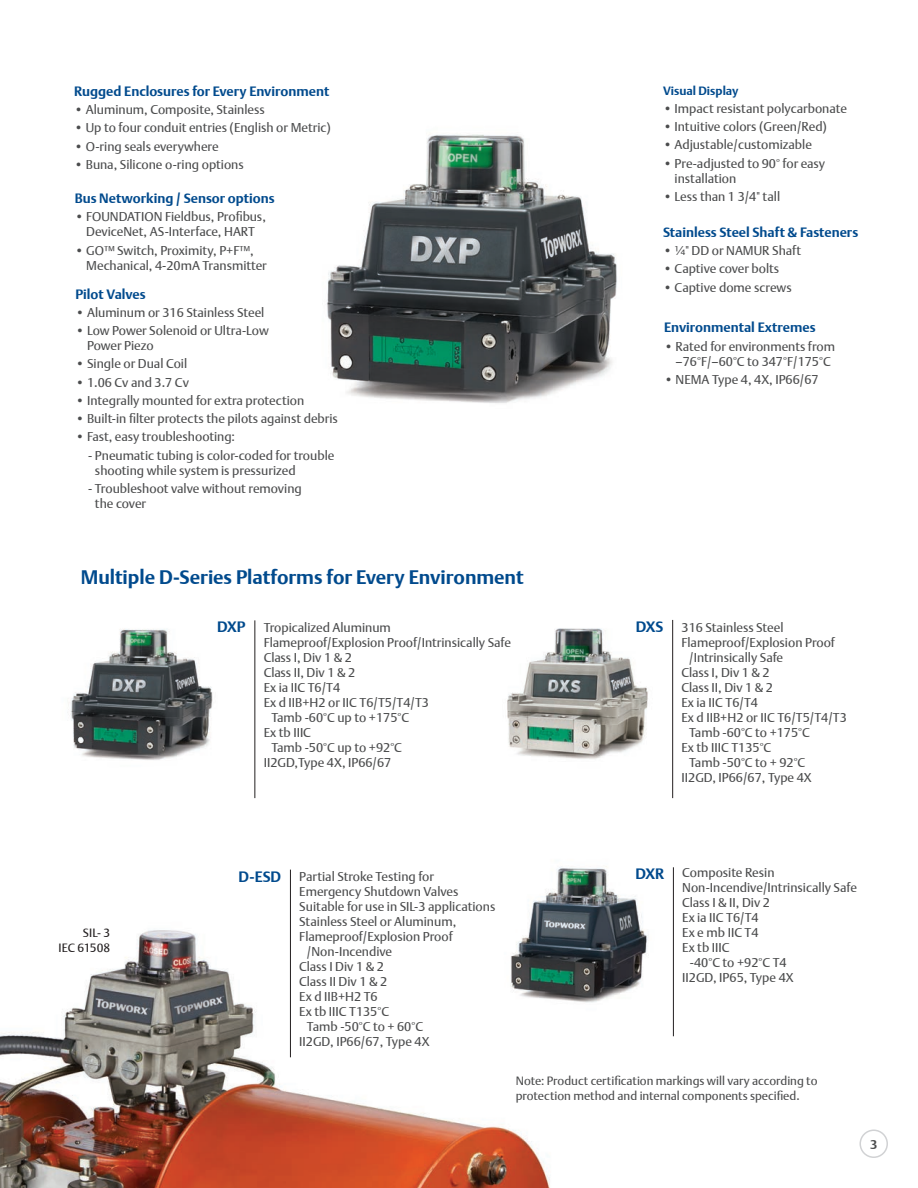
<style>
.page{position:relative;width:918px;height:1188px;background:#fff}
.page>*{position:absolute;margin:0;border:0;box-sizing:border-box;transform-origin:0 0}
.t1{font:700 19.5px "DTL Argo T";letter-spacing:-.005em;color:#004a8d}
.t2{font:700 15px "DTL Argo T";color:#004a8d}
.t3{font:700 13.5px "DTL Argo T";color:#004a8d}
.t4{font:12.75px/15px "DTL Argo T";color:#4b4c4d}
.t5{font:700 12.75px "DTL Argo T";color:#4b4c4d}
.t6{font:12px/15px "DTL Argo T";color:#4b4c4d}
.t7{font:700 12px "DTL Argo T";color:#004a8d}
.t8{font:12px "DTL Argo T";letter-spacing:.01em;color:#231f20}
</style>
<div class="page">
<img style="left:0;top:869px;width:550px;height:319px">
<img style="left:460px;top:866px;width:214px;height:175px">
<img style="left:326px;top:134px;width:291px;height:269px">
<hr style="left:673px;top:867px;width:1px;height:169px;background:#231f20">
<img style="left:68px;top:620px;width:187px;height:179px">
<hr style="left:255px;top:620px;width:1px;height:178px;background:#231f20">
<img style="left:507px;top:628px;width:141px;height:131px">
<hr style="left:672px;top:620px;width:1px;height:178px;background:#231f20">
<hr style="left:290px;top:870px;width:1px;height:187px;background:#231f20">
<div style="left:860px;top:1130px;width:28px;height:28px;border:2px solid #d1d2d4;border-radius:50%"></div>
<p class="t3" style="left:74px;top:83px;width:257px">Rugged Enclosures for Every Environment</p>
<p class="t4" style="left:74px;top:102px;width:192px">• Aluminum, Composite, Stainless</p>
<p class="t4" style="left:74px;top:120px;width:258px">• Up to four conduit entries (English or Metric)</p>
<p class="t4" style="left:74px;top:138px;width:146px">• O-ring seals everywhere</p>
<p class="t4" style="left:74px;top:157px;width:171px">• Buna, Silicone o-ring options</p>
<p class="t3" style="left:75px;top:190px;width:202px">Bus Networking / Sensor options</p>
<p class="t4" style="left:75px;top:209px;width:193px;text-align:center">• FOUNDATION Fieldbus, Profibus,<br>DeviceNet, AS-Interface, HART</p>
<p class="t4" style="left:86px;top:243px;width:182px;text-indent:-12px">• GO™ Switch, Proximity, P+F™,<br>Mechanical, 4-20mA Transmitter</p>
<p class="t3" style="left:75px;top:286px;width:72px">Pilot Valves</p>
<p class="t4" style="left:75px;top:305px;width:190px">• Aluminum or 316 Stainless Steel</p>
<p class="t4" style="left:87px;top:323px;width:183px;text-indent:-12px">• Low Power Solenoid or Ultra-Low<br>Power Piezo</p>
<p class="t4" style="left:75px;top:356px;width:113px">• Single or Dual Coil</p>
<p class="t4" style="left:75px;top:374px;width:115px">• 1.06 Cv and 3.7 Cv</p>
<p class="t4" style="left:75px;top:393px;width:230px">• Integrally mounted for extra protection</p>
<p class="t4" style="left:75px;top:411px;width:264px">• Built-in filter protects the pilots against debris</p>
<p class="t4" style="left:75px;top:429px;width:161px">• Fast, easy troubleshooting:</p>
<p class="t4" style="left:95px;top:447px;width:241px;text-indent:-7px">- Pneumatic tubing is color-coded for trouble shooting while system is pressurized</p>
<p class="t4" style="left:95px;top:481px;width:208px;text-indent:-7px">- Troubleshoot valve without removing the cover</p>
<p class="t1" style="left:81px;top:565px;width:444px">Multiple D-Series Platforms for Every Environment</p>
<p class="t4" style="left:264px;top:620px;width:129px">Tropicalized Aluminum</p>
<p class="t4" style="left:264px;top:635px;width:249px">Flameproof/Explosion Proof/Intrinsically Safe</p>
<p class="t4" style="left:264px;top:650px;width:90px">Class I, Div 1 &amp; 2</p>
<p class="t4" style="left:264px;top:665px;width:93px">Class II, Div 1 &amp; 2</p>
<p class="t4" style="left:264px;top:680px;width:78px">Ex ia IIC T6/T4</p>
<p class="t4" style="left:264px;top:695px;width:167px">Ex d IIB+H2 or IIC T6/T5/T4/T3</p>
<p class="t4" style="left:271px;top:710px;width:139px">Tamb -60°C up to +175°C</p>
<p class="t4" style="left:264px;top:725px;width:49px">Ex tb IIIC</p>
<p class="t4" style="left:271px;top:740px;width:132px">Tamb -50°C up to +92°C</p>
<p class="t4" style="left:264px;top:755px;width:129px">II2GD,Type 4X, IP66/67</p>
<p class="t2" style="left:217px;top:618px;width:30px">DXP</p>
<p class="t7" style="left:663px;top:83px;width:77px">Visual Display</p>
<p class="t4" style="left:663px;top:101px;width:185px">• Impact resistant polycarbonate</p>
<p class="t4" style="left:663px;top:119px;width:166px">• Intuitive colors (Green/Red)</p>
<p class="t4" style="left:663px;top:137px;width:150px">• Adjustable/customizable</p>
<p class="t4" style="left:675px;top:155px;width:152px;text-indent:-12px">• Pre-adjusted to 90° for easy installation</p>
<p class="t4" style="left:663px;top:189px;width:119px">• Less than 1 3/4" tall</p>
<p class="t3" style="left:663px;top:224px;width:197px">Stainless Steel Shaft &amp; Fasteners</p>
<p class="t4" style="left:663px;top:243px;width:140px">• ¼" DD or NAMUR Shaft</p>
<p class="t4" style="left:663px;top:261px;width:118px">• Captive cover bolts</p>
<p class="t4" style="left:663px;top:279px;width:130px">• Captive dome screws</p>
<p class="t3" style="left:664px;top:320px;width:153px">Environmental Extremes</p>
<p class="t4" style="left:664px;top:338px;width:173px;text-align:center">• Rated for environments from –76°F/–60°C to 347°F/175°C</p>
<p class="t4" style="left:664px;top:372px;width:156px">• NEMA Type 4, 4X, IP66/67</p>
<p class="t2" style="left:636px;top:618px;width:29px">DXS</p>
<p class="t4" style="left:682px;top:619px;width:103px">316 Stainless Steel</p>
<p class="t4" style="left:682px;top:634px;width:155px">Flameproof/Explosion Proof</p>
<p class="t4" style="left:689px;top:649px;width:96px">/Intrinsically Safe</p>
<p class="t4" style="left:682px;top:664px;width:90px">Class I, Div 1 &amp; 2</p>
<p class="t4" style="left:682px;top:679px;width:93px">Class II, Div 1 &amp; 2</p>
<p class="t4" style="left:682px;top:694px;width:78px">Ex ia IIC T6/T4</p>
<p class="t4" style="left:682px;top:709px;width:167px">Ex d IIB+H2 or IIC T6/T5/T4/T3</p>
<p class="t4" style="left:689px;top:724px;width:122px">Tamb -60°C to +175°C</p>
<p class="t4" style="left:682px;top:739px;width:91px">Ex tb IIIC T135°C</p>
<p class="t4" style="left:689px;top:754px;width:118px">Tamb -50°C to + 92°C</p>
<p class="t4" style="left:682px;top:769px;width:132px">II2GD, IP66/67, Type 4X</p>
<p class="t8" style="left:83px;top:926px;width:29px">SIL- 3</p>
<p class="t8" style="left:58px;top:941px;width:53px">IEC 61508</p>
<p class="t2" style="left:239px;top:867px;width:44px">D-ESD</p>
<p class="t4" style="left:299px;top:869px;width:136px">Partial Stroke Testing for</p>
<p class="t4" style="left:299px;top:884px;width:161px">Emergency Shutdown Valves</p>
<p class="t4" style="left:299px;top:899px;width:198px">Suitable for use in SIL-3 applications</p>
<p class="t4" style="left:299px;top:914px;width:158px">Stainless Steel or Aluminum,</p>
<p class="t4" style="left:299px;top:929px;width:155px">Flameproof/Explosion Proof</p>
<p class="t4" style="left:307px;top:944px;width:87px">/Non-Incendive</p>
<p class="t4" style="left:299px;top:959px;width:86px">Class I Div 1 &amp; 2</p>
<p class="t4" style="left:299px;top:974px;width:89px">Class II Div 1 &amp; 2</p>
<p class="t4" style="left:299px;top:989px;width:80px">Ex d IIB+H2 T6</p>
<p class="t4" style="left:299px;top:1004px;width:91px">Ex tb IIIC T135°C</p>
<p class="t4" style="left:307px;top:1019px;width:118px">Tamb -50°C to + 60°C</p>
<p class="t4" style="left:299px;top:1034px;width:132px">II2GD, IP66/67, Type 4X</p>
<p class="t2" style="left:635px;top:865px;width:30px">DXR</p>
<p class="t4" style="left:682px;top:865px;width:94px">Composite Resin</p>
<p class="t4" style="left:682px;top:880px;width:176px">Non-Incendive/Intrinsically Safe</p>
<p class="t4" style="left:682px;top:895px;width:89px">Class I &amp; II, Div 2</p>
<p class="t4" style="left:682px;top:910px;width:78px">Ex ia IIC T6/T4</p>
<p class="t4" style="left:682px;top:925px;width:78px">Ex e mb IIC T4</p>
<p class="t4" style="left:682px;top:940px;width:49px">Ex tb IIIC</p>
<p class="t4" style="left:690px;top:955px;width:98px">-40°C to +92°C T4</p>
<p class="t4" style="left:682px;top:970px;width:113px">II2GD, IP65, Type 4X</p>
<p class="t6" style="left:516px;top:1073px;width:303px">Note: Product certification markings will vary according to protection method and internal components specified.</p>
<p class="t5" style="left:870px;top:1137px;width:9px">3</p>
</div>
